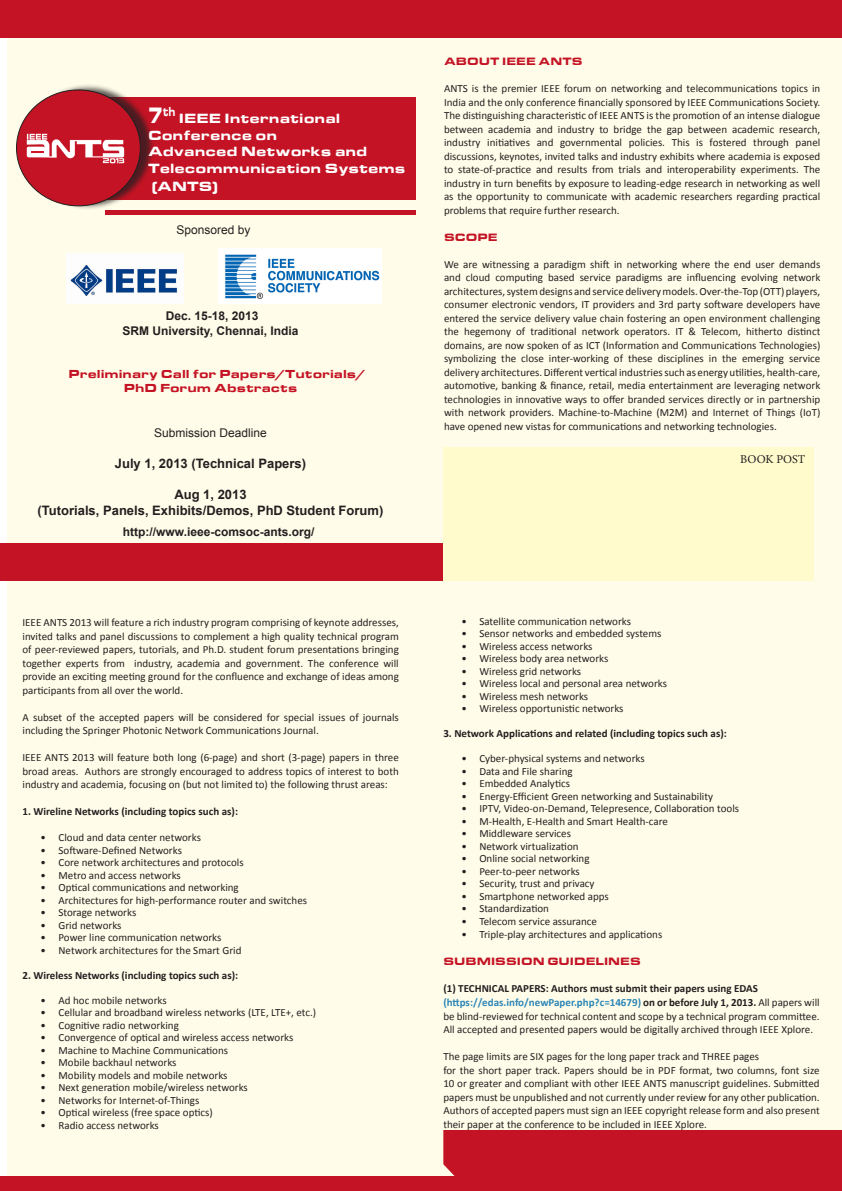
<style>
.page{position:relative;width:842px;height:1191px;background:#fff}
.page>*{position:absolute;margin:0;border:0;box-sizing:border-box;transform-origin:0 0}
.t1{font:900 13.8px "Eurostile Extended";color:#fff}
.t2{font:900 13.4px "Eurostile Extended";color:#fff;scale:.67 1}
.t3{font:700 13px "Arial";color:#231f20}
.t4{font:700 12px "Arial";color:#231f20}
.t5{font:900 12px "Eurostile Extended";color:#c41324}
.t6{font:12px "Arial";color:#231f20}
.t7{font:12px "Minion Pro";color:#231f20}
.t8{font:11px/13.5px "Calibri";color:#231f20;text-align:justify}
.t9{font:700 11px "Calibri";color:#231f20}
.t10{font:900 11px "Eurostile Extended";color:#c41324}
.s1{font-size:23px}
.s2{font-weight:700;color:#2e86b7}
.s3{font-weight:700}
</style>
<div class="page">
<div style="left:7px;top:18px;width:835px;height:1173px;background:#fffde9"></div>
<div style="left:0;top:543px;width:443px;height:37px;background:#c41324"></div>
<div style="left:0;top:0;width:842px;height:37px;background:#c41324"></div>
<div style="left:59px;top:97px;width:356px;height:103px;background:#c41324"></div>
<div style="left:21px;top:83px;width:134px;height:127px;background:#231f20;opacity:.75"></div>
<div style="left:17px;top:90px;width:123px;height:116px;background:#c41324;border-radius:50%"></div>
<div style="left:105px;top:210px;width:310px;height:5px;background:#c41324"></div>
<img style="left:26px;top:133px;width:99px;height:31px">
<svg style="left:31px;top:151px;width:13px;height:2px"></svg>
<div style="left:443px;top:447px;width:371px;height:133px;background:#fffbcc"></div>
<div style="left:443px;top:1130px;width:399px;height:46px;background:#c41324"></div>
<img style="left:66px;top:253px;width:118px;height:51px">
<img style="left:219px;top:248px;width:163px;height:56px">
<div style="left:0;top:1176px;width:842px;height:15px;background:#c41324"></div>
<p class="t2" style="left:148px;top:104px;width:43px"><span class="s1">7</span>th</p>
<p class="t1" style="left:179px;top:111px;width:163px">IEEE International</p>
<p class="t1" style="left:148px;top:127px;width:131px">Conference on</p>
<p class="t1" style="left:148px;top:144px;width:221px">Advanced Networks and</p>
<p class="t1" style="left:148px;top:160px;width:259px">Telecommunication Systems</p>
<p class="t1" style="left:151px;top:178px;width:68px">(ANTS)</p>
<p class="t6" style="left:176px;top:222px;width:76px">Sponsored by</p>
<p class="t4" style="left:166px;top:308px;width:94px">Dec. 15-18, 2013</p>
<p class="t4" style="left:123px;top:322px;width:177px">SRM University, Chennai, India</p>
<p class="t5" style="left:68px;top:367px;width:298px">Preliminary Call for Papers/Tutorials/</p>
<p class="t5" style="left:124px;top:381px;width:175px">PhD Forum Abstracts</p>
<p class="t6" style="left:154px;top:425px;width:114px">Submission Deadline</p>
<p class="t3" style="left:115px;top:455px;width:193px">July 1, 2013 (Technical Papers)</p>
<p class="t3" style="left:174px;top:486px;width:74px">Aug 1, 2013</p>
<p class="t3" style="left:38px;top:501px;width:347px">(Tutorials, Panels, Exhibits/Demos, PhD Student Forum)</p>
<p class="t4" style="left:123px;top:523px;width:193px">http://www.ieee-comsoc-ants.org/</p>
<p class="t8" style="left:23px;top:616px;width:378px">IEEE ANTS 2013 will feature a rich industry program comprising of keynote addresses, invited talks and panel discussions to complement a high quality technical program of peer-reviewed papers, tutorials, and Ph.D. student forum presentations bringing together experts from industry, academia and government. The conference will provide an exciting meeting ground for the confluence and exchange of ideas among participants from all over the world.</p>
<p class="t8" style="left:23px;top:710px;width:378px">A subset of the accepted papers will be considered for special issues of journals including the Springer Photonic Network Communications Journal.</p>
<p class="t8" style="left:23px;top:751px;width:378px">IEEE ANTS 2013 will feature both long (6-page) and short (3-page) papers in three broad areas. Authors are strongly encouraged to address topics of interest to both industry and academia, focusing on (but not limited to) the following thrust areas:</p>
<p class="t9" style="left:23px;top:804px;width:217px">1. Wireline Networks (including topics such as):</p>
<p class="t8" style="left:41px;top:831px;width:162px">• Cloud and data center networks</p>
<p class="t8" style="left:41px;top:843px;width:143px">• Software-Defined Networks</p>
<p class="t8" style="left:41px;top:856px;width:205px">• Core network architectures and protocols</p>
<p class="t8" style="left:41px;top:868px;width:142px">• Metro and access networks</p>
<p class="t8" style="left:41px;top:881px;width:200px">• Optical communications and networking</p>
<p class="t8" style="left:41px;top:893px;width:268px">• Architectures for high-performance router and switches</p>
<p class="t8" style="left:41px;top:906px;width:97px">• Storage networks</p>
<p class="t8" style="left:41px;top:918px;width:83px">• Grid networks</p>
<p class="t8" style="left:41px;top:931px;width:182px">• Power line communication networks</p>
<p class="t8" style="left:41px;top:943px;width:202px">• Network architectures for the Smart Grid</p>
<p class="t9" style="left:23px;top:968px;width:217px">2. Wireless Networks (including topics such as):</p>
<p class="t8" style="left:41px;top:993px;width:128px">• Ad hoc mobile networks</p>
<p class="t8" style="left:41px;top:1006px;width:277px">• Cellular and broadband wireless networks (LTE, LTE+, etc.)</p>
<p class="t8" style="left:41px;top:1018px;width:140px">• Cognitive radio networking</p>
<p class="t8" style="left:41px;top:1031px;width:254px">• Convergence of optical and wireless access networks</p>
<p class="t8" style="left:41px;top:1043px;width:189px">• Machine to Machine Communications</p>
<p class="t8" style="left:41px;top:1056px;width:137px">• Mobile backhaul networks</p>
<p class="t8" style="left:41px;top:1068px;width:189px">• Mobility models and mobile networks</p>
<p class="t8" style="left:41px;top:1081px;width:209px">• Next generation mobile/wireless networks</p>
<p class="t8" style="left:41px;top:1093px;width:160px">• Networks for Internet-of-Things</p>
<p class="t8" style="left:41px;top:1106px;width:174px">• Optical wireless (free space optics)</p>
<p class="t8" style="left:41px;top:1118px;width:120px">• Radio access networks</p>
<p class="t10" style="left:444px;top:55px;width:140px">ABOUT IEEE ANTS</p>
<p class="t8" style="left:444px;top:82px;width:378px">ANTS is the premier IEEE forum on networking and telecommunications topics in India and the only conference financially sponsored by IEEE Communications Society.<br>The distinguishing characteristic of IEEE ANTS is the promotion of an intense dialogue between academia and industry to bridge the gap between academic research, industry initiatives and governmental policies. This is fostered through panel discussions, keynotes, invited talks and industry exhibits where academia is exposed to state-of-practice and results from trials and interoperability experiments. The industry in turn benefits by exposure to leading-edge research in networking as well as the opportunity to communicate with academic researchers regarding practical problems that require further research.</p>
<p class="t10" style="left:444px;top:231px;width:55px">SCOPE</p>
<p class="t8" style="left:444px;top:257px;width:378px">We are witnessing a paradigm shift in networking where the end user demands and cloud computing based service paradigms are influencing evolving network architectures, system designs and service delivery models. Over-the-Top (OTT) players, consumer electronic vendors, IT providers and 3rd party software developers have entered the service delivery value chain fostering an open environment challenging the hegemony of traditional network operators. IT &amp; Telecom, hitherto distinct domains, are now spoken of as ICT (Information and Communications Technologies) symbolizing the close inter-working of these disciplines in the emerging service delivery architectures. Different vertical industries such as energy utilities, health-care, automotive, banking &amp; finance, retail, media entertainment are leveraging network technologies in innovative ways to offer branded services directly or in partnership with network providers. Machine-to-Machine (M2M) and Internet of Things (IoT) have opened new vistas for communications and networking technologies.</p>
<p class="t7" style="left:740px;top:451px;width:66px">BOOK POST</p>
<p class="t8" style="left:461px;top:614px;width:171px">• Satellite communication networks</p>
<p class="t8" style="left:461px;top:627px;width:202px">• Sensor networks and embedded systems</p>
<p class="t8" style="left:461px;top:639px;width:133px">• Wireless access networks</p>
<p class="t8" style="left:461px;top:652px;width:149px">• Wireless body area networks</p>
<p class="t8" style="left:461px;top:664px;width:121px">• Wireless grid networks</p>
<p class="t8" style="left:461px;top:677px;width:207px">• Wireless local and personal area networks</p>
<p class="t8" style="left:461px;top:689px;width:128px">• Wireless mesh networks</p>
<p class="t8" style="left:461px;top:702px;width:164px">• Wireless opportunistic networks</p>
<p class="t9" style="left:443px;top:726px;width:285px">3. Network Applications and related (including topics such as):</p>
<p class="t8" style="left:461px;top:752px;width:185px">• Cyber-physical systems and networks</p>
<p class="t8" style="left:461px;top:764px;width:113px">• Data and File sharing</p>
<p class="t8" style="left:461px;top:777px;width:110px">• Embedded Analytics</p>
<p class="t8" style="left:461px;top:789px;width:253px">• Energy-Efficient Green networking and Sustainability</p>
<p class="t8" style="left:461px;top:802px;width:279px">• IPTV, Video-on-Demand, Telepresence, Collaboration tools</p>
<p class="t8" style="left:461px;top:814px;width:208px">• M-Health, E-Health and Smart Health-care</p>
<p class="t8" style="left:461px;top:827px;width:111px">• Middleware services</p>
<p class="t8" style="left:461px;top:839px;width:119px">• Network virtualization</p>
<p class="t8" style="left:461px;top:852px;width:130px">• Online social networking</p>
<p class="t8" style="left:461px;top:864px;width:120px">• Peer-to-peer networks</p>
<p class="t8" style="left:461px;top:877px;width:135px">• Security, trust and privacy</p>
<p class="t8" style="left:461px;top:889px;width:149px">• Smartphone networked apps</p>
<p class="t8" style="left:461px;top:902px;width:89px">• Standardization</p>
<p class="t8" style="left:461px;top:914px;width:137px">• Telecom service assurance</p>
<p class="t8" style="left:461px;top:928px;width:202px">• Triple-play architectures and applications</p>
<p class="t10" style="left:443px;top:955px;width:199px">SUBMISSION GUIDELINES</p>
<p class="t9" style="left:443px;top:981px;width:316px">(1) TECHNICAL PAPERS: Authors must submit their papers using EDAS</p>
<p class="t8" style="left:443px;top:995px;width:378px"><span class="s2">(https://edas.info/newPaper.php?c=14679)</span> <span class="s3">on or before July 1, 2013.</span> All papers will be blind-reviewed for technical content and scope by a technical program committee.<br>All accepted and presented papers would be digitally archived through IEEE Xplore.</p>
<p class="t8" style="left:443px;top:1049px;width:317px">The page limits are SIX pages for the long paper track and THREE pages</p>
<p class="t8" style="left:443px;top:1063px;width:378px">for the short paper track. Papers should be in PDF format, two columns, font size 10 or greater and compliant with other IEEE ANTS manuscript guidelines. Submitted papers must be unpublished and not currently under review for any other publication.<br>Authors of accepted papers must sign an IEEE copyright release form and also present their paper at the conference to be included in IEEE Xplore.</p>
</div>
